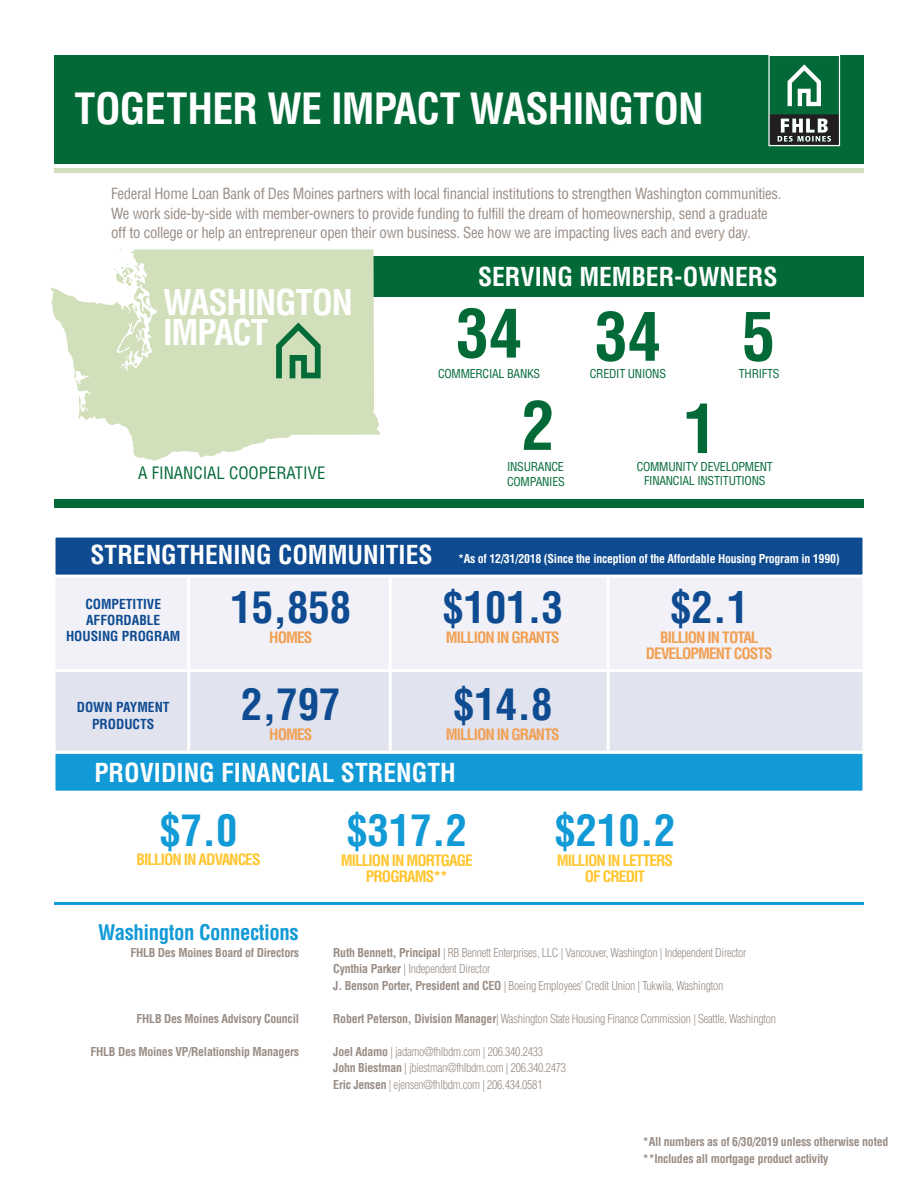
<style>
.page{position:relative;width:918px;height:1188px;background:#fff}
.page>*{position:absolute;margin:0;border:0;box-sizing:border-box;transform-origin:0 0}
.t1{font:700 condensed 66px "Helvetica LT Std";color:#036a37}
.t2{font:700 condensed 42.6px "Helvetica LT Std";color:#0e4b91}
.t3{font:700 condensed 42.6px "Helvetica LT Std";color:#129ad6}
.t4{font:700 condensed 42px "Helvetica LT Std";letter-spacing:-.02em;color:#fff}
.t5{font:700 condensed 34.65px "Helvetica LT Std";letter-spacing:-.03em;color:#fff}
.t6{font:700 condensed 25.5px "Helvetica LT Std";color:#fff}
.t7{font:700 condensed 21px "Helvetica LT Std";letter-spacing:-.02em;color:#129ad6}
.t8{font:condensed 16.65px "Helvetica LT Std";color:#036a37}
.t9{font:700 condensed 15.3px "Helvetica LT Std";letter-spacing:-.06em;color:#f2a053}
.t10{font:700 condensed 15.3px/16.2px "Helvetica LT Std";letter-spacing:-.06em;color:#ffc62f;text-align:center}
.t11{font:condensed 15px/19.5px "Helvetica LT Std";letter-spacing:-.02em;color:#998d85}
.t12{font:700 condensed 13.5px/16.2px "Helvetica LT Std";color:#0e4b91}
.t13{font:300 condensed 12px "Helvetica LT Std";letter-spacing:-.02em;color:#998d85}
.t14{font:700 condensed 12px "Helvetica LT Std";letter-spacing:-.02em;color:#998d85}
.t15{font:condensed 12px "Helvetica LT Std";letter-spacing:-.02em;color:#036a37}
.t16{font:700 condensed 12px "Helvetica LT Std";letter-spacing:-.02em;color:#fff}
.s1{font-weight:700}
</style>
<div class="page">
<div style="left:347px;top:256px;width:517px;height:40px;background:#036a37"></div>
<svg style="left:51px;top:249px;width:329px;height:212px;fill:#d2dfbb"></svg>
<div style="left:54px;top:499px;width:810px;height:8px;background:#036a37"></div>
<div style="left:54px;top:55px;width:810px;height:108px;background:#036a37"></div>
<div style="left:54px;top:168px;width:810px;height:5px;background:#d2debc"></div>
<svg style="left:276px;top:323px;width:45px;height:55px"></svg>
<div style="left:52px;top:575px;width:814px;height:97px;background:#f1f1f7;border:3px solid #fff"></div>
<div style="left:52px;top:535px;width:814px;height:43px;background:#0e4b91;border:3px solid #fff"></div>
<div style="left:52px;top:751px;width:814px;height:43px;background:#129ad6;border:3px solid #fff"></div>
<hr style="left:54px;top:902px;width:810px;height:3px;background:#129ad6">
<div style="left:52px;top:669px;width:814px;height:85px;background:#e1e3ef;border:3px solid #fff"></div>
<hr style="left:187px;top:578px;width:3px;height:173px;background:#fff">
<hr style="left:389px;top:578px;width:3px;height:173px;background:#fff">
<hr style="left:302px;top:792px;width:3px;height:107px;background:#fff">
<hr style="left:607px;top:578px;width:3px;height:173px;background:#fff">
<hr style="left:509px;top:792px;width:3px;height:107px;background:#fff">
<svg style="left:768px;top:55px;width:72px;height:91px"></svg>
<p class="t4" style="left:75px;top:83px;width:631px">TOGETHER WE IMPACT WASHINGTON</p>
<p class="t11" style="left:111px;top:184px;width:672px">Federal Home Loan Bank of Des Moines partners with local financial institutions to strengthen Washington communities.<br>We work side-by-side with member-owners to provide funding to fulfill the dream of homeownership, send a graduate off to college or help an entrepreneur open their own business. See how we are impacting lives each and every day.</p>
<p class="t5" style="left:163px;top:281px;width:192px">WASHINGTON</p>
<p class="t5" style="left:163px;top:311px;width:107px">IMPACT</p>
<p class="t8" style="left:138px;top:462px;width:189px">A FINANCIAL COOPERATIVE</p>
<p class="t6" style="left:478px;top:261px;width:301px">SERVING MEMBER-OWNERS</p>
<p class="t1" style="left:456px;top:292px;width:67px">34</p>
<p class="t1" style="left:595px;top:295px;width:67px">34</p>
<p class="t1" style="left:742px;top:295px;width:34px">5</p>
<p class="t15" style="left:438px;top:366px;width:104px">COMMERCIAL BANKS</p>
<p class="t15" style="left:590px;top:366px;width:78px">CREDIT UNIONS</p>
<p class="t15" style="left:739px;top:366px;width:42px">THRIFTS</p>
<p class="t1" style="left:522px;top:384px;width:34px">2</p>
<p class="t1" style="left:684px;top:388px;width:34px">1</p>
<p class="t15" style="left:507px;top:459px;width:58px">INSURANCE</p>
<p class="t15" style="left:507px;top:474px;width:59px">COMPANIES</p>
<p class="t15" style="left:637px;top:459px;width:138px">COMMUNITY DEVELOPMENT</p>
<p class="t15" style="left:644px;top:473px;width:123px">FINANCIAL INSTITUTIONS</p>
<p class="t6" style="left:90px;top:539px;width:344px">STRENGTHENING COMMUNITIES</p>
<p class="t12" style="left:85px;top:596px;width:77px">COMPETITIVE<br>AFFORDABLE</p>
<p class="t12" style="left:66px;top:628px;width:116px">HOUSING PROGRAM</p>
<p class="t2" style="left:230px;top:581px;width:122px">15,858</p>
<p class="t9" style="left:269px;top:628px;width:45px">HOMES</p>
<p class="t16" style="left:458px;top:551px;width:383px">*As of 12/31/2018 (Since the inception of the Affordable Housing Program in 1990)</p>
<p class="t2" style="left:442px;top:581px;width:122px">$101.3</p>
<p class="t9" style="left:446px;top:628px;width:115px">MILLION IN GRANTS</p>
<p class="t2" style="left:670px;top:581px;width:80px">$2.1</p>
<p class="t9" style="left:660px;top:628px;width:100px">BILLION IN TOTAL</p>
<p class="t9" style="left:646px;top:644px;width:128px">DEVELOPMENT COSTS</p>
<p class="t12" style="left:77px;top:699px;width:94px;text-align:center">DOWN PAYMENT<br>PRODUCTS</p>
<p class="t2" style="left:241px;top:677px;width:101px">2,797</p>
<p class="t2" style="left:453px;top:677px;width:101px">$14.8</p>
<p class="t9" style="left:269px;top:724px;width:45px">HOMES</p>
<p class="t9" style="left:446px;top:724px;width:115px">MILLION IN GRANTS</p>
<p class="t6" style="left:94px;top:756px;width:363px">PROVIDING FINANCIAL STRENGTH</p>
<p class="t3" style="left:159px;top:804px;width:80px">$7.0</p>
<p class="t3" style="left:346px;top:804px;width:122px">$317.2</p>
<p class="t3" style="left:555px;top:804px;width:122px">$210.2</p>
<p class="t10" style="left:136px;top:851px;width:126px">BILLION IN ADVANCES</p>
<p class="t10" style="left:341px;top:852px;width:134px">MILLION IN MORTGAGE</p>
<p class="t10" style="left:366px;top:868px;width:83px">PROGRAMS**</p>
<p class="t10" style="left:557px;top:852px;width:118px">MILLION IN LETTERS<br>OF CREDIT</p>
<p class="t7" style="left:98px;top:919px;width:202px">Washington Connections</p>
<p class="t14" style="left:130px;top:945px;width:170px">FHLB Des Moines Board of Directors</p>
<p class="t13" style="left:333px;top:945px;width:415px"><span class="s1">Ruth Bennett, Principal</span> | RB Bennett Enterprises, LLC | Vancouver, Washington | Independent Director</p>
<p class="t13" style="left:333px;top:961px;width:159px"><span class="s1">Cynthia Parker</span> | Independent Director</p>
<p class="t13" style="left:333px;top:978px;width:392px"><span class="s1">J. Benson Porter, President and CEO</span> | Boeing Employees’ Credit Union | Tukwila, Washington</p>
<p class="t14" style="left:137px;top:1011px;width:164px">FHLB Des Moines Advisory Council</p>
<p class="t13" style="left:333px;top:1011px;width:444px"><span class="s1">Robert Peterson, Division Manager</span>| Washington State Housing Finance Commission | Seattle, Washington</p>
<p class="t14" style="left:90px;top:1044px;width:210px">FHLB Des Moines VP/Relationship Managers</p>
<p class="t13" style="left:333px;top:1044px;width:211px"><span class="s1">Joel Adamo</span> | jadamo@fhlbdm.com | 206.340.2433</p>
<p class="t13" style="left:333px;top:1060px;width:234px"><span class="s1">John Biestman</span> | jbiestman@fhlbdm.com | 206.340.2473</p>
<p class="t13" style="left:333px;top:1077px;width:211px"><span class="s1">Eric Jensen</span> | ejensen@fhlbdm.com | 206.434.0581</p>
<p class="t14" style="left:643px;top:1134px;width:247px">*All numbers as of 6/30/2019 unless otherwise noted</p>
<p class="t14" style="left:643px;top:1151px;width:187px">**Includes all mortgage product activity</p>
</div>
